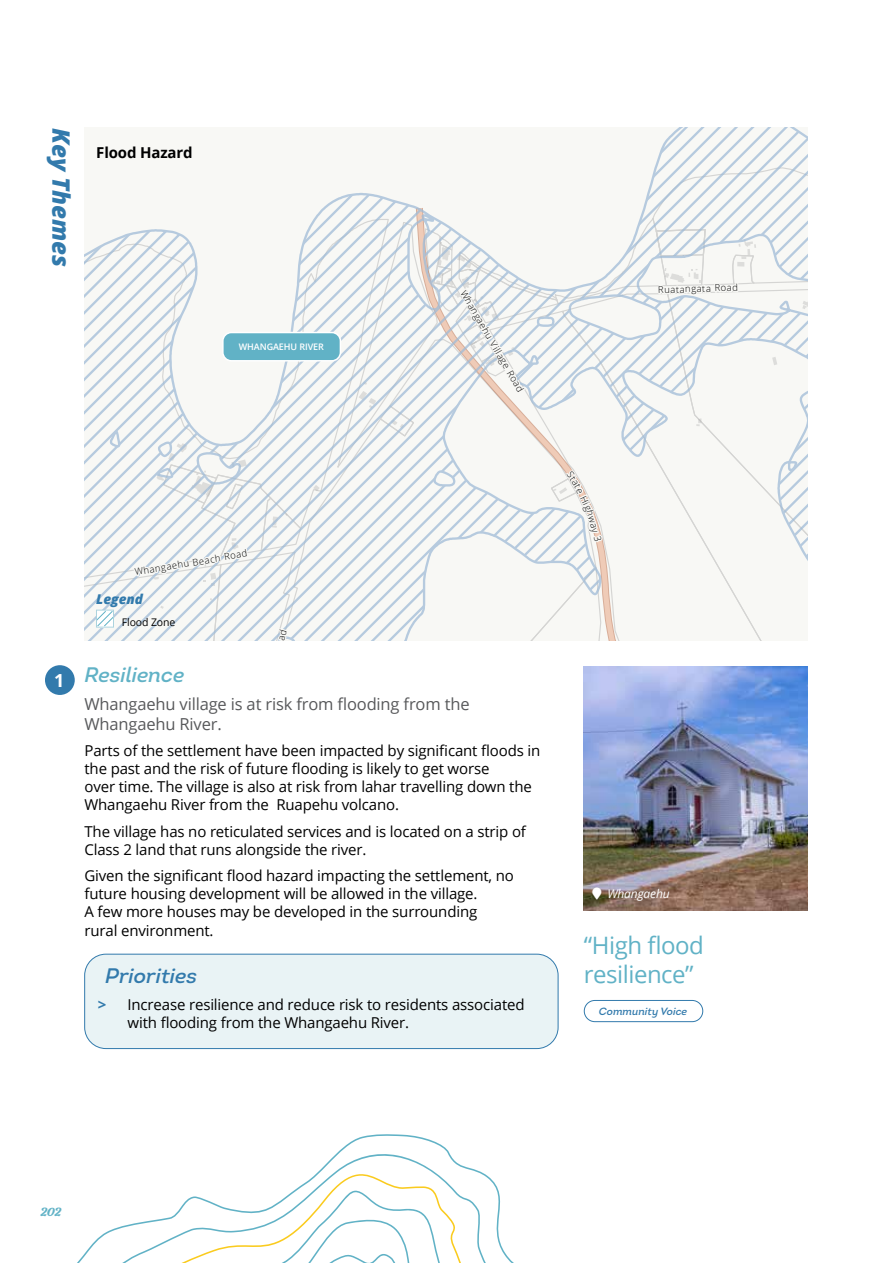
<style>
.page{position:relative;width:893px;height:1263px;background:#fff}
.page>*{position:absolute;margin:0;border:0;box-sizing:border-box;transform-origin:0 0}
.t1{font:24px/28.5px "Open Sans";letter-spacing:-.02em;color:#61b2c6}
.t2{font:italic 800 24px "Open Sans";color:#327aac}
.t3{font:italic 21px "Intro";color:#61b2c6}
.t4{font:italic 21px "Intro";color:#327aac}
.t5{font:16.5px/19.5px "Open Sans";letter-spacing:-.01em;color:#58595b}
.t6{font:15px/18px "Open Sans";letter-spacing:-.01em;color:#000}
.t7{font:700 15px "Open Sans";letter-spacing:-.01em;color:#000}
.t8{font:italic 800 13.5px "Open Sans";color:#327aac}
.t9{font:13.5px "Ganache";color:#61b2c6}
.t10{font:italic 12px "Open Sans";letter-spacing:-.01em;color:#fff}
.t11{font:italic 10.5px "Intro";color:#327aac}
.t12{font:10.5px "Open Sans";letter-spacing:-.01em;color:#000}
.t13{font:300 9.45px "Open Sans";color:#000}
.t14{font:600 9px "Open Sans";letter-spacing:-.01em;color:#fff}
.s1{font-weight:700;color:#327aac}
</style>
<div class="page">
<svg style="left:77px;top:1134px;width:437px;height:129px"></svg>
<svg style="left:103px;top:1144px;width:391px;height:119px"></svg>
<svg style="left:152px;top:1165px;width:315px;height:98px"></svg>
<div style="left:45px;top:665px;width:30px;height:30px;background:#327aac;border-radius:50%"></div>
<svg style="left:757px;top:128px;width:51px;height:512px"></svg>
<div style="left:584px;top:1000px;width:119px;height:22px;border:1px solid #327aac;border-radius:11px"></div>
<div style="left:85px;top:954px;width:473px;height:94px;background:#e9f3f5;border-radius:21px"></div>
<div style="left:84px;top:954px;width:474px;height:95px;border:1px solid #327aac;border-radius:21px"></div>
<img style="left:584px;top:667px;width:224px;height:243px">
<svg style="left:592px;top:888px;width:9px;height:12px"></svg>
<svg style="left:84px;top:128px;width:673px;height:512px"></svg>
<h1 class="t2" style="left:79px;top:128px;width:141px;rotate:90deg">Key Themes</h1>
<p class="t7" style="left:96px;top:141px;width:98px">Flood Hazard</p>
<p class="t14" style="left:239px;top:341px;width:87px">WHANGAEHU RIVER</p>
<p class="t13" style="left:469px;top:288px;width:117px;rotate:60deg">Whangaehu Village Road</p>
<p class="t13" style="left:658px;top:283px;width:81px;rotate:-2deg">Ruatangata Road</p>
<p class="t13" style="left:134px;top:566px;width:115px;rotate:-10deg">Whangaehu Beach Road</p>
<p class="t8" style="left:96px;top:588px;width:48px">Legend</p>
<p class="t12" style="left:122px;top:615px;width:55px">Flood Zone</p>
<h2 class="t3" style="left:54px;top:662px;width:132px"><sub>1</sub> Resilience</h2>
<p class="t5" style="left:84px;top:694px;width:387px">Whangaehu village is at risk from flooding from the<br>Whangaehu River.</p>
<p class="t6" style="left:84px;top:742px;width:457px">Parts of the settlement have been impacted by significant floods in the past and the risk of future flooding is likely to get worse<br>over time. The village is also at risk from lahar travelling down the Whangaehu River from the Ruapehu volcano.</p>
<p class="t6" style="left:84px;top:822px;width:443px">The village has no reticulated services and is located on a strip of<br>Class 2 land that runs alongside the river.</p>
<p class="t6" style="left:84px;top:867px;width:431px">Given the significant flood hazard impacting the settlement, no future housing development will be allowed in the village.<br>A few more houses may be developed in the surrounding rural environment.</p>
<h2 class="t4" style="left:105px;top:962px;width:93px">Priorities</h2>
<p class="t6" style="left:128px;top:995px;width:399px;text-indent:-30px"><span class="s1">&gt;</span> Increase resilience and reduce risk to residents associated with flooding from the Whangaehu River.</p>
<p class="t13" style="left:583px;top:482px;width:29px;rotate:64deg">te Hig</p>
<p class="t13" style="left:597px;top:514px;width:28px;rotate:74deg">way 3</p>
<p class="t10" style="left:607px;top:886px;width:64px">Whangaehu</p>
<h1 class="t1" style="left:584px;top:930px;width:121px">“High flood resilience”</h1>
<p class="t11" style="left:599px;top:1005px;width:90px">Community Voice</p>
<p class="t9" style="left:40px;top:1203px;width:22px">202</p>
</div>
